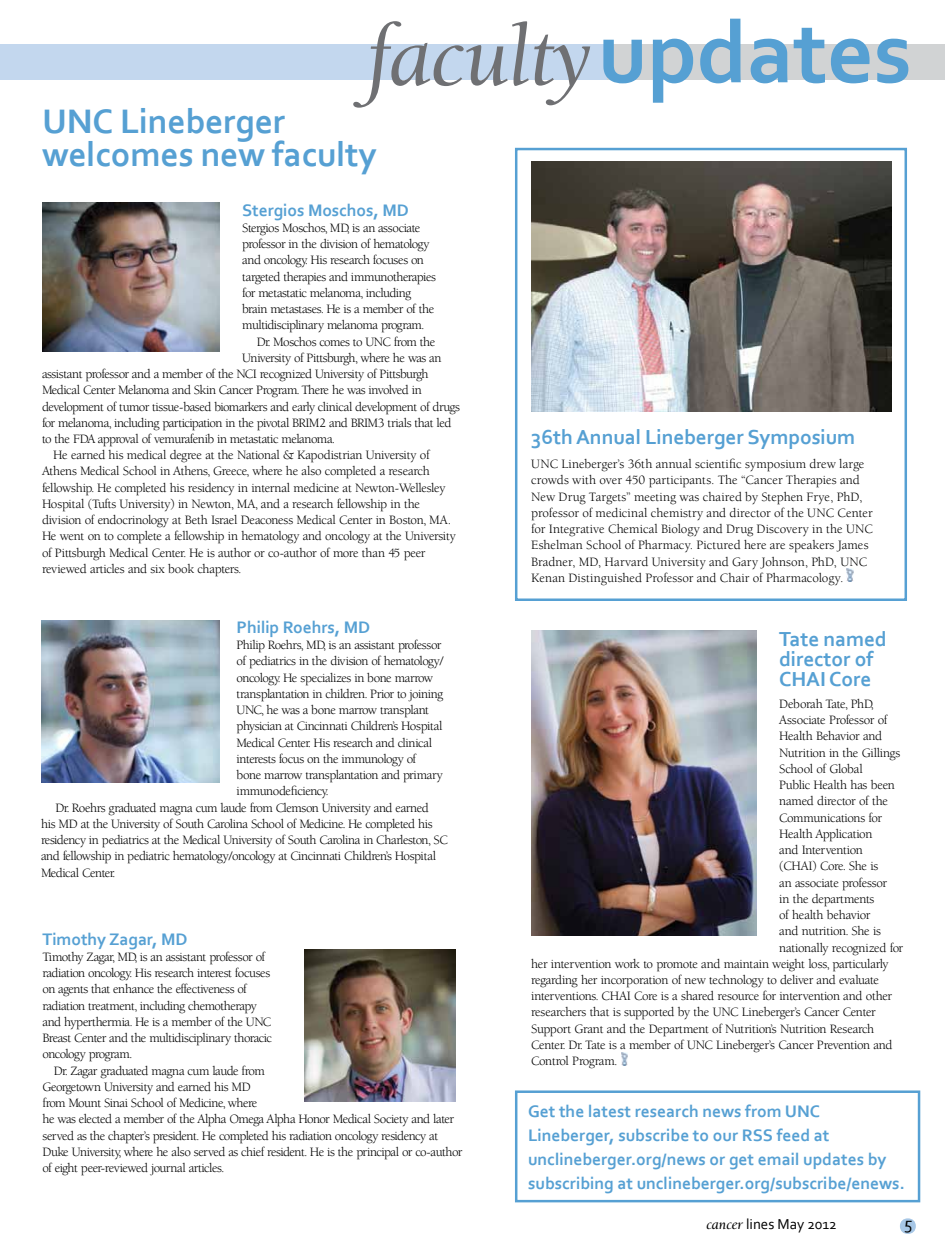
<style>
.page{position:relative;width:945px;height:1260px;background:#fff}
.page>*{position:absolute;margin:0;border:0;box-sizing:border-box;transform-origin:0 0}
.t1{font:195px "Berkeley";color:#a7c7e6}
.t2{font:90px "Berkeley Oldstyle IT Cby BT Med Ital";color:#6f7073}
.t3{font:700 35.62px/33.5px "Corbel";letter-spacing:-.005em;color:#56a0d3}
.t4{font:700 21.25px/20px "Corbel";letter-spacing:-.005em;color:#56a0d3}
.t5{font:700 17.5px/23.8px "Corbel";color:#56a0d3}
.t6{font:17.5px "Corbel";color:#000}
.t7{font:15px "Corbel";color:#000}
.t8{font:13.12px/16.2px "Berkeley";letter-spacing:-.035em;color:#000}
.t9{font:13.12px/16.2px "Berkeley";color:#000}
.s1{font-family:"Corbel";font-weight:700;color:#56a0d3}
.s2{font-family:"Berkeley Oldstyle IT Cby BT Med Ital"}
</style>
<div class="page">
<div style="left:0;top:44px;width:945px;height:36px;background:#c3d7ee"></div>
<div style="left:608px;top:44px;width:337px;height:36px;background:#d1d3d4"></div>
<div style="left:515px;top:1090px;width:405px;height:112px;border:2px solid #56a0d3"></div>
<img style="left:42px;top:203px;width:178px;height:148px">
<img style="left:41px;top:620px;width:179px;height:163px">
<img style="left:304px;top:949px;width:151px;height:153px">
<svg style="left:621px;top:1052px;width:7px;height:13px"></svg>
<svg style="left:847px;top:569px;width:6px;height:13px"></svg>
<div style="left:515px;top:148px;width:392px;height:453px;border:2px solid #56a0d3"></div>
<img style="left:531px;top:162px;width:360px;height:250px">
<img style="left:531px;top:630px;width:226px;height:306px">
<h2 class="t2" style="left:369px;top:2px;width:544px">faculty<span class="s1">updates</span></h2>
<h3 class="t3" style="left:42px;top:103px;width:336px">UNC Lineberger welcomes new faculty</h3>
<h3 class="t5" style="left:242px;top:197px;width:168px">Stergios Moschos, MD</h3>
<p class="t8" style="left:242px;top:220px;width:180px">Stergios Moschos, MD, is an associate</p>
<p class="t8" style="left:242px;top:236px;width:189px">professor in the division of hematology</p>
<p class="t8" style="left:242px;top:252px;width:183px">and oncology. His research focuses on</p>
<p class="t8" style="left:242px;top:269px;width:195px">targeted therapies and immunotherapies</p>
<p class="t8" style="left:242px;top:285px;width:171px">for metastatic melanoma, including</p>
<p class="t8" style="left:242px;top:301px;width:194px">brain metastases. He is a member of the</p>
<p class="t8" style="left:242px;top:317px;width:184px">multidisciplinary melanoma program.</p>
<p class="t8" style="left:257px;top:334px;width:180px">Dr. Moschos comes to UNC from the</p>
<p class="t8" style="left:242px;top:350px;width:201px">University of Pittsburgh, where he was an</p>
<p class="t8" style="left:42px;top:366px;width:388px">assistant professor and a member of the NCI recognized University of Pittsburgh</p>
<p class="t8" style="left:42px;top:382px;width:381px">Medical Center Melanoma and Skin Cancer Program. There he was involved in</p>
<p class="t8" style="left:42px;top:399px;width:419px">development of tumor tissue-based biomarkers and early clinical development of drugs</p>
<p class="t8" style="left:42px;top:415px;width:411px">for melanoma, including participation in the pivotal BRIM2 and BRIM3 trials that led</p>
<p class="t8" style="left:42px;top:431px;width:295px">to the FDA approval of vemurafenib in metastatic melanoma.</p>
<p class="t8" style="left:53px;top:447px;width:378px">He earned his medical degree at the National &amp; Kapodistrian University of</p>
<p class="t8" style="left:42px;top:464px;width:389px">Athens Medical School in Athens, Greece, where he also completed a research</p>
<p class="t8" style="left:42px;top:480px;width:405px">fellowship. He completed his residency in internal medicine at Newton-Wellesley</p>
<p class="t8" style="left:42px;top:496px;width:380px">Hospital (Tufts University) in Newton, MA, and a research fellowship in the</p>
<p class="t8" style="left:42px;top:512px;width:411px">division of endocrinology at Beth Israel Deaconess Medical Center in Boston, MA.</p>
<p class="t8" style="left:42px;top:529px;width:416px">He went on to complete a fellowship in hematology and oncology at the University</p>
<p class="t8" style="left:42px;top:545px;width:385px">of Pittsburgh Medical Center. He is author or co-author of more than 45 peer</p>
<p class="t8" style="left:42px;top:561px;width:201px">reviewed articles and six book chapters.</p>
<h3 class="t5" style="left:237px;top:615px;width:135px">Philip Roehrs, MD</h3>
<p class="t8" style="left:237px;top:637px;width:206px">Philip Roehrs, MD, is an assistant professor</p>
<p class="t8" style="left:237px;top:653px;width:208px">of pediatrics in the division of hematology/</p>
<p class="t8" style="left:237px;top:670px;width:198px">oncology. He specializes in bone marrow</p>
<p class="t8" style="left:237px;top:686px;width:208px">transplantation in children. Prior to joining</p>
<p class="t8" style="left:237px;top:702px;width:194px">UNC, he was a bone marrow transplant</p>
<p class="t8" style="left:237px;top:718px;width:207px">physician at Cincinnati Children’s Hospital</p>
<p class="t8" style="left:237px;top:735px;width:197px">Medical Center. His research and clinical</p>
<p class="t8" style="left:237px;top:751px;width:181px">interests focus on the immunology of</p>
<p class="t8" style="left:237px;top:767px;width:208px">bone marrow transplantation and primary</p>
<p class="t8" style="left:237px;top:783px;width:94px">immunodeficiency.</p>
<p class="t8" style="left:55px;top:800px;width:375px">Dr. Roehrs graduated magna cum laude from Clemson University and earned</p>
<p class="t8" style="left:41px;top:816px;width:393px">his MD at the University of South Carolina School of Medicine. He completed his</p>
<p class="t8" style="left:41px;top:832px;width:408px">residency in pediatrics at the Medical University of South Carolina in Charleston, SC</p>
<p class="t8" style="left:41px;top:848px;width:397px">and fellowship in pediatric hematology/oncology at Cincinnati Children’s Hospital</p>
<p class="t8" style="left:41px;top:865px;width:76px">Medical Center.</p>
<h3 class="t5" style="left:42px;top:927px;width:147px">Timothy Zagar, MD</h3>
<p class="t8" style="left:42px;top:949px;width:231px">Timothy Zagar, MD, is an assistant professor of radiation oncology. His research interest focuses on agents that enhance the effectiveness of radiation treatment, including chemotherapy and hyperthermia. He is a member of the UNC Breast Center and the multidisciplinary thoracic oncology program.</p>
<p class="t8" style="left:42px;top:1063px;width:421px;text-indent:11px">Dr. Zagar graduated magna cum laude from<br>Georgetown University and earned his MD<br>from Mount Sinai School of Medicine, where<br>he was elected a member of the Alpha Omega Alpha Honor Medical Society and later served as the chapter’s president. He completed his radiation oncology residency at Duke University, where he also served as chief resident. He is the principal or co-author of eight peer-reviewed journal articles.</p>
<h3 class="t4" style="left:531px;top:426px;width:326px">36th Annual Lineberger Symposium</h3>
<p class="t9" style="left:531px;top:456px;width:343px">UNC Lineberger’s 36th annual scientific symposium drew large crowds with over 450 participants. The “Cancer Therapies and New Drug Targets” meeting was chaired by Stephen Frye, PhD, professor of medicinal chemistry and director of the UNC Center for Integrative Chemical Biology and Drug Discovery in the UNC Eshelman School of Pharmacy. Pictured here are speakers James Bradner, MD, Harvard University and Gary Johnson, PhD, UNC Kenan Distinguished Professor and Chair of Pharmacology.</p>
<h3 class="t4" style="left:779px;top:628px;width:109px">Tate named director of<br>CHAI Core</h3>
<p class="t8" style="left:779px;top:696px;width:96px">Deborah Tate, PhD,</p>
<p class="t8" style="left:779px;top:712px;width:110px">Associate Professor of</p>
<p class="t8" style="left:779px;top:728px;width:105px">Health Behavior and</p>
<p class="t8" style="left:779px;top:745px;width:123px">Nutrition in the Gillings</p>
<p class="t8" style="left:779px;top:761px;width:85px">School of Global</p>
<p class="t8" style="left:779px;top:777px;width:117px">Public Health has been</p>
<p class="t8" style="left:779px;top:793px;width:110px">named director of the</p>
<p class="t8" style="left:779px;top:810px;width:104px">Communications for</p>
<p class="t8" style="left:779px;top:826px;width:95px">Health Application</p>
<p class="t8" style="left:779px;top:842px;width:85px">and Intervention</p>
<p class="t8" style="left:779px;top:858px;width:101px">(CHAI) Core. She is</p>
<p class="t8" style="left:779px;top:875px;width:110px">an associate professor</p>
<p class="t8" style="left:779px;top:891px;width:97px">in the departments</p>
<p class="t8" style="left:779px;top:907px;width:93px">of health behavior</p>
<p class="t8" style="left:779px;top:923px;width:103px">and nutrition. She is</p>
<p class="t8" style="left:779px;top:940px;width:126px">nationally recognized for</p>
<p class="t8" style="left:531px;top:956px;width:359px">her intervention work to promote and maintain weight loss, particularly</p>
<p class="t8" style="left:531px;top:972px;width:350px">regarding her incorporation of new technology to deliver and evaluate</p>
<p class="t8" style="left:531px;top:988px;width:362px">interventions. CHAI Core is a shared resource for intervention and other</p>
<p class="t8" style="left:531px;top:1005px;width:346px">researchers that is supported by the UNC Lineberger’s Cancer Center</p>
<p class="t8" style="left:531px;top:1021px;width:345px">Support Grant and the Department of Nutrition’s Nutrition Research</p>
<p class="t8" style="left:531px;top:1037px;width:363px">Center. Dr. Tate is a member of UNC Lineberger’s Cancer Prevention and</p>
<p class="t8" style="left:531px;top:1053px;width:88px">Control Program.</p>
<h3 class="t5" style="left:528px;top:1099px;width:378px">Get the latest research news from UNC Lineberger, subscribe to our RSS feed at unclineberger.org/news or get email updates by subscribing at unclineberger.org/subscribe/enews.</h3>
<p class="t7" style="left:707px;top:1215px;width:132px"><span class="s2">cancer</span> lines May 2012</p>
<h1 class="t1" style="left:883px;top:1067px;width:52px">.</h1>
<h3 class="t6" style="left:904px;top:1212px;width:10px">5</h3>
</div>
